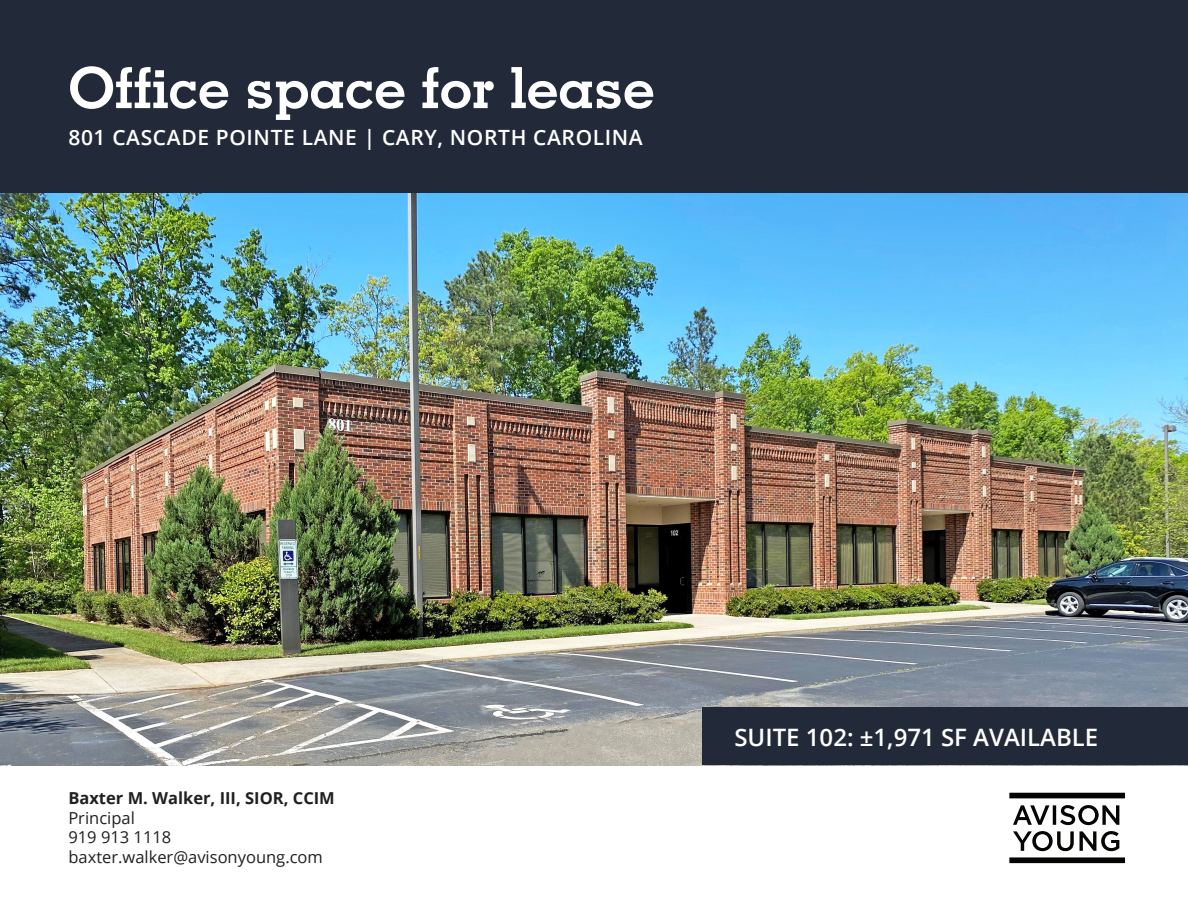
<style>
.page{position:relative;width:1188px;height:918px;background:#fff}
.page>*{position:absolute;margin:0;border:0;box-sizing:border-box;transform-origin:0 0}
.t1{font:700 57px "Geometric Slab 703 BT";color:#fff}
.t2{font:600 24px "Open Sans";color:#fff}
.t3{font:600 21px "Open Sans";letter-spacing:.03em;color:#fff}
.t4{font:16.5px "Open Sans";color:#231f20}
.t5{font:700 16.5px "Open Sans";color:#231f20}
</style>
<div class="page">
<img style="left:0;top:193px;width:1188px;height:572px">
<div style="left:0;top:0;width:1188px;height:193px;background:#222a3a"></div>
<svg style="left:1009px;top:793px;width:116px;height:5px"></svg>
<svg style="left:1009px;top:857px;width:116px;height:6px"></svg>
<svg style="left:1013px;top:805px;width:106px;height:20px"></svg>
<svg style="left:1013px;top:831px;width:61px;height:20px"></svg>
<svg style="left:1080px;top:831px;width:39px;height:20px"></svg>
<div style="left:702px;top:707px;width:486px;height:58px;background:#222a3a"></div>
<p class="t1" style="left:68px;top:53px;width:588px">Office space for lease</p>
<p class="t3" style="left:68px;top:123px;width:576px">801 CASCADE POINTE LANE | CARY, NORTH CAROLINA</p>
<p class="t5" style="left:68px;top:786px;width:268px">Baxter M. Walker, III, SIOR, CCIM</p>
<p class="t4" style="left:68px;top:806px;width:68px">Principal</p>
<p class="t4" style="left:68px;top:826px;width:104px">919 913 1118</p>
<p class="t4" style="left:68px;top:846px;width:256px">baxter.walker@avisonyoung.com</p>
<p class="t2" style="left:734px;top:720px;width:365px">SUITE 102: ±1,971 SF AVAILABLE</p>
</div>
